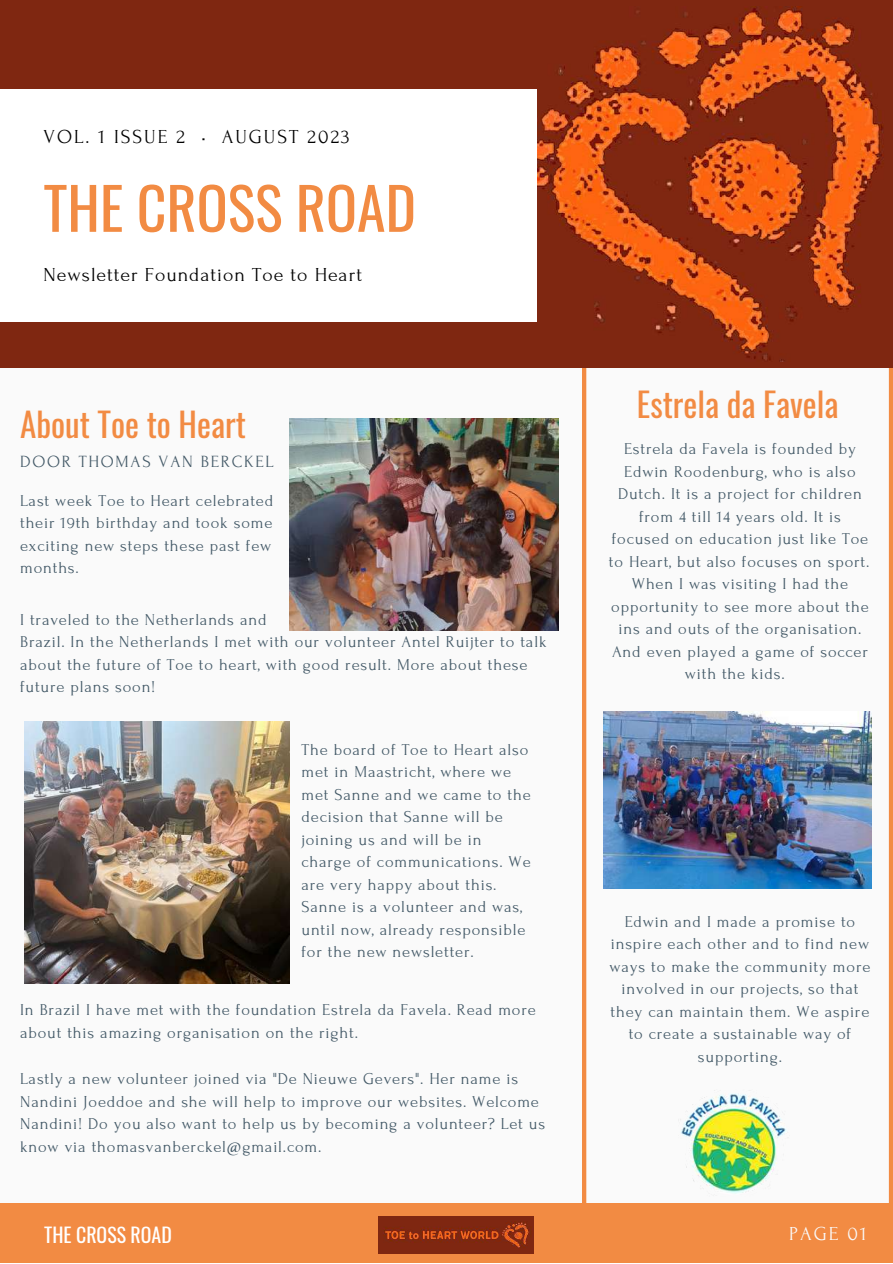
<style>
.page{position:relative;width:893px;height:1264px;background:#fff}
.page>*{position:absolute;margin:0;border:0;box-sizing:border-box;transform-origin:0 0}
.t1{font:57.9px "Oswald";color:#f28b43}
.t2{font:33.15px "Oswald";color:#f28b43}
.t3{font:33px "Oswald";color:#f28b43}
.t4{font:19.8px "Forum";letter-spacing:.05em;color:#000}
.t5{font:19.8px "Forum";letter-spacing:.1em;color:#000}
.t6{font:19.8px "Oswald";color:#fff}
.t7{font:19.8px "Forum";letter-spacing:.1em;color:#fafafa}
.t8{font:17.1px "Forum";letter-spacing:.1em;color:#435967}
.t9{font:16.5px/22.5px "Forum";letter-spacing:.05em;color:#435967}
</style>
<div class="page">
<div style="left:0;top:0;width:892px;height:1262px;background:#fafafa"></div>
<svg style="left:583px;top:368px;width:309px;height:835px"></svg>
<div style="left:0;top:0;width:892px;height:368px;background:#7f2711"></div>
<div style="left:0;top:89px;width:543px;height:233px;background:#fff"></div>
<div style="left:0;top:1203px;width:892px;height:59px;background:#f28b43"></div>
<img style="left:378px;top:1216px;width:155px;height:37px">
<img style="left:537px;top:7px;width:355px;height:354px">
<img style="left:290px;top:418px;width:269px;height:212px">
<img style="left:24px;top:721px;width:265px;height:262px">
<img style="left:678px;top:1089px;width:111px;height:111px">
<img style="left:604px;top:711px;width:267px;height:178px">
<p class="t5" style="left:43px;top:126px;width:307px">VOL. 1 ISSUE 2 • AUGUST 2023</p>
<h1 class="t1" style="left:43px;top:163px;width:374px">THE CROSS ROAD</h1>
<p class="t4" style="left:43px;top:264px;width:320px">Newsletter Foundation Toe to Heart</p>
<h3 class="t3" style="left:20px;top:398px;width:227px">About Toe to Heart</h3>
<p class="t8" style="left:20px;top:453px;width:255px">DOOR THOMAS VAN BERCKEL</p>
<p class="t9" style="left:20px;top:489px;width:254px;text-align:justify">Last week Toe to Heart celebrated their 19th birthday and took some exciting new steps these past few months.</p>
<p class="t9" style="left:20px;top:608px;width:528px">I traveled to the Netherlands and<br>Brazil. In the Netherlands I met with our volunteer Antel Ruijter to talk about the future of Toe to heart, with good result. More about these future plans soon!</p>
<p class="t9" style="left:301px;top:738px;width:231px">The board of Toe to Heart also met in Maastricht, where we met Sanne and we came to the decision that Sanne will be joining us and will be in charge of communications. We are very happy about this.<br>Sanne is a volunteer and was, until now, already responsible for the new newsletter.</p>
<p class="t9" style="left:20px;top:999px;width:517px">In Brazil I have met with the foundation Estrela da Favela. Read more about this amazing organisation on the right.</p>
<p class="t9" style="left:20px;top:1068px;width:526px">Lastly a new volunteer joined via "De Nieuwe Gevers". Her name is Nandini Joeddoe and she will help to improve our websites. Welcome Nandini! Do you also want to help us by becoming a volunteer? Let us know via thomasvanberckel@gmail.com.</p>
<h2 class="t2" style="left:636px;top:379px;width:203px">Estrela da Favela</h2>
<p class="t9" style="left:609px;top:438px;width:262px;text-align:center">Estrela da Favela is founded by<br>Edwin Roodenburg, who is also<br>Dutch. It is a project for children from 4 till 14 years old. It is focused on education just like Toe to Heart, but also focuses on sport.<br>When I was visiting I had the opportunity to see more about the ins and outs of the organisation.<br>And even played a game of soccer with the kids.</p>
<p class="t9" style="left:609px;top:910px;width:262px;text-align:center">Edwin and I made a promise to inspire each other and to find new ways to make the community more involved in our projects, so that they can maintain them. We aspire to create a sustainable way of supporting.</p>
<p class="t6" style="left:44px;top:1219px;width:129px">THE CROSS ROAD</p>
<p class="t7" style="left:789px;top:1222px;width:79px">PAGE 01</p>
</div>
